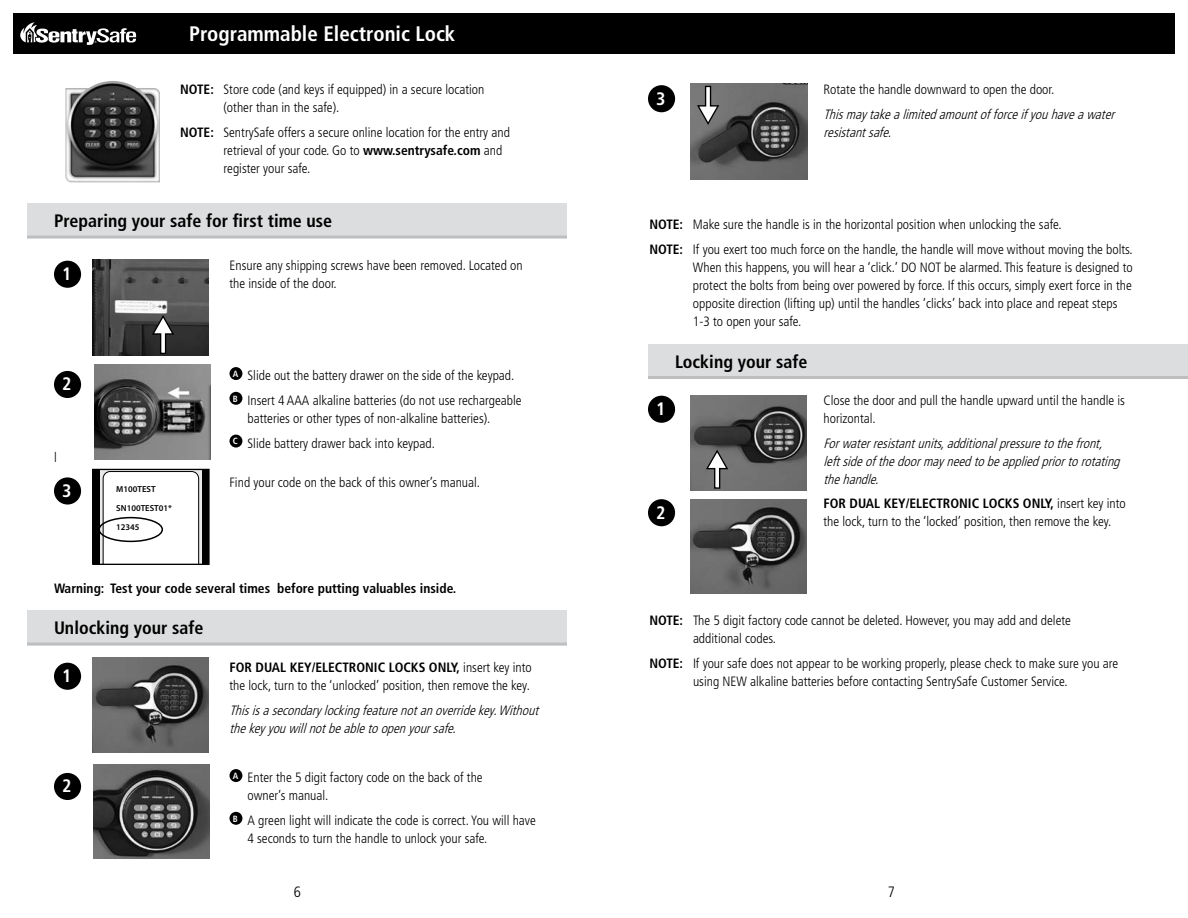
<style>
.page{position:relative;width:1188px;height:918px;background:#fff}
.page>*{position:absolute;margin:0;border:0;box-sizing:border-box;transform-origin:0 0}
.t1{font:700 condensed 21px "Frutiger";color:#fff}
.t2{font:700 condensed 18px "Frutiger";color:#000}
.t3{font:700 condensed 18px "Frutiger";color:#fff}
.t4{font:300 condensed 15px "Frutiger";color:#000}
.t5{font:300 condensed 13.5px/18px "Frutiger";color:#000}
.t6{font:italic 300 condensed 13.5px/18px "Frutiger";color:#000}
.t7{font:700 condensed 13.5px "Frutiger";color:#000}
.t8{font:600 8.7px/19px "Myriad Pro";color:#000}
.s1{font-weight:700}
</style>
<div class="page">
<div style="left:594px;top:14px;width:580px;height:40px;background:#000"></div>
<div style="left:14px;top:14px;width:580px;height:40px;background:#000"></div>
<svg style="left:20px;top:22px;width:116px;height:23px"></svg>
<div style="left:648px;top:85px;width:27px;height:27px;background:#000;border-radius:50%"></div>
<div style="left:648px;top:396px;width:27px;height:27px;background:#000;border-radius:50%"></div>
<div style="left:648px;top:499px;width:27px;height:27px;background:#000;border-radius:50%"></div>
<img style="left:690px;top:84px;width:117px;height:96px">
<div style="left:54px;top:261px;width:27px;height:27px;background:#000;border-radius:50%"></div>
<div style="left:54px;top:371px;width:27px;height:27px;background:#000;border-radius:50%"></div>
<div style="left:229px;top:367px;width:13px;height:13px;background:#000;border-radius:50%"></div>
<div style="left:229px;top:392px;width:13px;height:13px;background:#000;border-radius:50%"></div>
<div style="left:229px;top:435px;width:13px;height:13px;background:#000;border-radius:50%"></div>
<div style="left:54px;top:477px;width:27px;height:28px;background:#000;border-radius:50%"></div>
<div style="left:54px;top:663px;width:27px;height:27px;background:#000;border-radius:50%"></div>
<div style="left:54px;top:773px;width:27px;height:27px;background:#000;border-radius:50%"></div>
<div style="left:229px;top:769px;width:13px;height:13px;background:#000;border-radius:50%"></div>
<div style="left:229px;top:812px;width:13px;height:13px;background:#000;border-radius:50%"></div>
<img style="left:94px;top:365px;width:116px;height:95px">
<img style="left:93px;top:657px;width:116px;height:95px">
<img style="left:690px;top:499px;width:116px;height:95px">
<img style="left:94px;top:764px;width:116px;height:95px">
<img style="left:690px;top:395px;width:116px;height:95px">
<svg style="left:696px;top:85px;width:24px;height:41px"></svg>
<div style="left:93px;top:469px;width:116px;height:95px;background:#000"></div>
<svg style="left:100px;top:471px;width:102px;height:92px"></svg>
<div style="left:103px;top:471px;width:96px;height:92px;background:#fff"></div>
<div style="left:92px;top:469px;width:118px;height:96px;border:1px solid #000"></div>
<div style="left:648px;top:344px;width:540px;height:34px;background:#dcddde"></div>
<hr style="left:648px;top:376px;width:540px;height:3px;background:#bcbec0">
<div style="left:27px;top:204px;width:540px;height:33px;background:#dcddde"></div>
<hr style="left:27px;top:236px;width:540px;height:3px;background:#bcbec0">
<div style="left:27px;top:611px;width:540px;height:33px;background:#dcddde"></div>
<hr style="left:27px;top:643px;width:540px;height:3px;background:#bcbec0">
<img style="left:65px;top:81px;width:95px;height:101px">
<img style="left:92px;top:260px;width:116px;height:96px">
<svg style="left:705px;top:448px;width:24px;height:41px"></svg>
<div style="left:98px;top:517px;width:65px;height:25px;border:2px solid #000;border-radius:50%"></div>
<svg style="left:151px;top:314px;width:24px;height:41px"></svg>
<h1 class="t1" style="left:189px;top:22px;width:268px">Programmable Electronic Lock</h1>
<p class="t5" style="left:223px;top:81px;width:262px;text-indent:-43px"><span class="s1">NOTE:</span> Store code (and keys if equipped) in a secure location (other than in the safe).</p>
<p class="t5" style="left:223px;top:124px;width:288px;text-indent:-43px"><span class="s1">NOTE:</span> SentrySafe offers a secure online location for the entry and retrieval of your code. Go to <span class="s1">www.sentrysafe.com</span> and register your safe.</p>
<h2 class="t2" style="left:54px;top:210px;width:280px">Preparing your safe for first time use</h2>
<h2 class="t3" style="left:62px;top:263px;width:11px">1</h2>
<p class="t5" style="left:230px;top:256px;width:295px">Ensure any shipping screws have been removed. Located on the inside of the door.</p>
<h2 class="t3" style="left:62px;top:374px;width:11px">2</h2>
<p class="t5" style="left:233px;top:363px;width:290px;line-height:24.8px"><sup>A</sup> Slide out the battery drawer on the side of the keypad.<br><sup>B</sup> Insert 4 AAA alkaline batteries (do not use rechargeable</p>
<p class="t5" style="left:233px;top:406px;width:259px;line-height:24.8px;text-indent:15px">batteries or other types of non-alkaline batteries).<br><sup>C</sup> Slide battery drawer back into keypad.</p>
<p class="t5" style="left:54px;top:448px;width:4px">l</p>
<h2 class="t3" style="left:62px;top:480px;width:11px">3</h2>
<p class="t8" style="left:116px;top:480px;width:57px">M100TEST<br>SN100TEST01*<br>12345</p>
<p class="t5" style="left:230px;top:473px;width:252px">Find your code on the back of this owner’s manual.</p>
<p class="t7" style="left:54px;top:580px;width:404px">Warning: Test your code several times before putting valuables inside.</p>
<h2 class="t2" style="left:54px;top:617px;width:151px">Unlocking your safe</h2>
<h2 class="t3" style="left:62px;top:665px;width:11px">1</h2>
<p class="t5" style="left:230px;top:658px;width:304px"><span class="s1">FOR DUAL KEY/ELECTRONIC LOCKS ONLY,</span> insert key into the lock, turn to the ‘unlocked’ position, then remove the key.</p>
<p class="t6" style="left:229px;top:701px;width:314px">Thisisasecondarylockingfeaturenotanoverridekey.Without thekeyyouwillnotbeabletoopenyoursafe.</p>
<h2 class="t3" style="left:62px;top:776px;width:11px">2</h2>
<p class="t5" style="left:248px;top:769px;width:237px;text-indent:-15px"><sup>A</sup> Enter the 5 digit factory code on the back of the owner’s manual.</p>
<p class="t5" style="left:247px;top:811px;width:290px;text-indent:-14px"><sup>B</sup> A green light will indicate the code is correct. You will have<br>4 seconds to turn the handle to unlock your safe.</p>
<h2 class="t3" style="left:656px;top:88px;width:11px">3</h2>
<p class="t5" style="left:824px;top:81px;width:232px">Rotate the handle downward to open the door.</p>
<p class="t6" style="left:823px;top:106px;width:296px">Thismaytakealimitedamountofforceifyouhaveawater resistantsafe.</p>
<p class="t5" style="left:649px;top:212px;width:485px;line-height:24.8px"><span class="s1">NOTE:</span> Make sure the handle is in the horizontal position when unlocking the safe.<br><span class="s1">NOTE:</span> If you exert too much force on the handle, the handle will move without moving the bolts.</p>
<p class="t5" style="left:693px;top:259px;width:441px">When this happens, you will hear a ‘click.’ DO NOT be alarmed. This feature is designed to protect the bolts from being over powered by force. If this occurs, simply exert force in the opposite direction (lifting up) until the handles ‘clicks’ back into place and repeat steps 1-3 to open your safe.</p>
<h2 class="t2" style="left:675px;top:351px;width:134px">Locking your safe</h2>
<h2 class="t3" style="left:656px;top:398px;width:11px">1</h2>
<p class="t5" style="left:824px;top:391px;width:303px">Close the door and pull the handle upward until the handle is horizontal.</p>
<p class="t6" style="left:823px;top:434px;width:302px">Forwaterresistantunits,additionalpressuretothefront, leftsideofthedoormayneedtobeappliedpriortorotating thehandle.</p>
<h2 class="t3" style="left:656px;top:502px;width:11px">2</h2>
<p class="t5" style="left:824px;top:495px;width:304px"><span class="s1">FOR DUAL KEY/ELECTRONIC LOCKS ONLY,</span> insert key into the lock, turn to the ‘locked’ position, then remove the key.</p>
<p class="t5" style="left:693px;top:612px;width:379px;text-indent:-43px"><span class="s1">NOTE:</span> The 5 digit factory code cannot be deleted. However, you may add and delete additional codes.</p>
<p class="t5" style="left:650px;top:655px;width:470px;text-align:center"><span class="s1">NOTE:</span> If your safe does not appear to be working properly, please check to make sure you are using NEW alkaline batteries before contacting SentrySafe Customer Service.</p>
<p class="t4" style="left:294px;top:883px;width:9px">6</p>
<p class="t4" style="left:888px;top:883px;width:9px">7</p>
</div>
